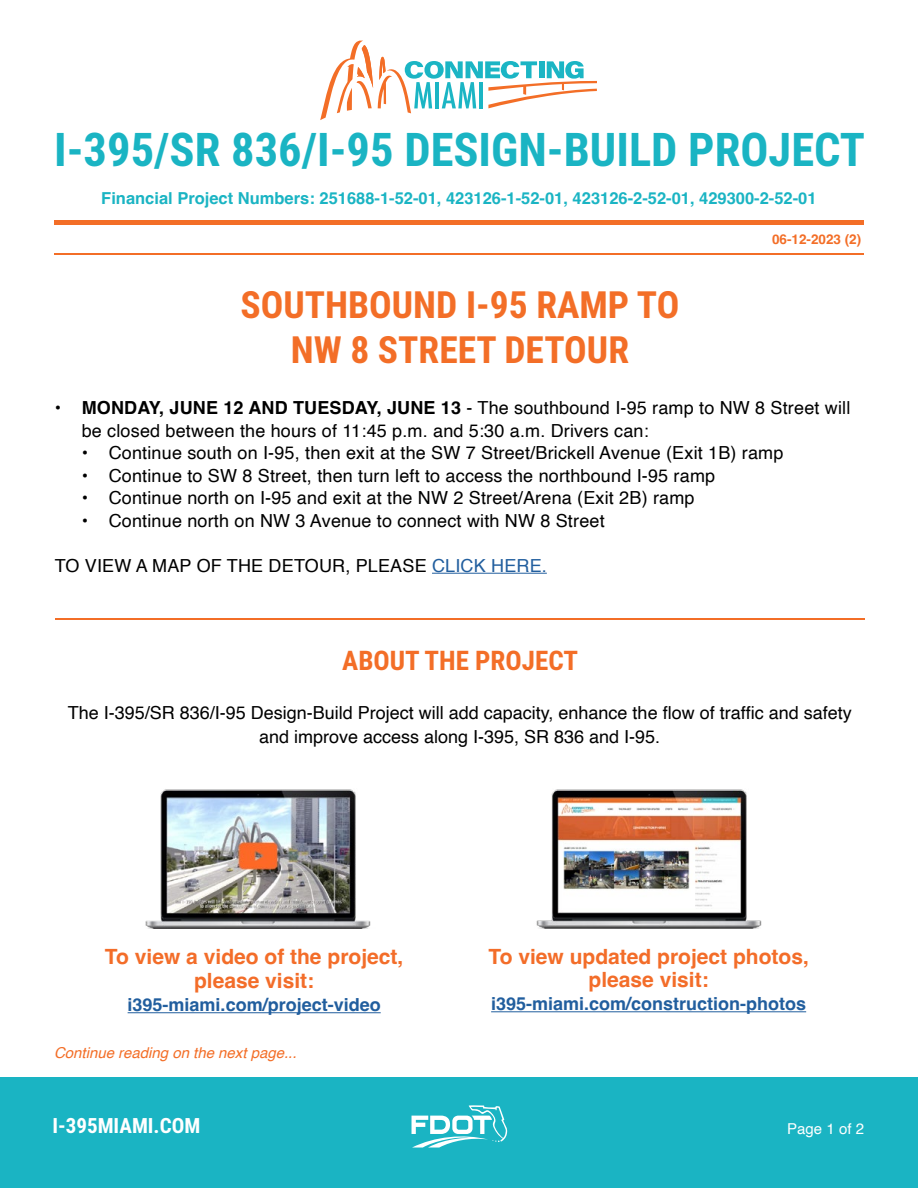
<style>
.page{position:relative;width:918px;height:1188px;background:#fff}
.page>*{position:absolute;margin:0;border:0;box-sizing:border-box;transform-origin:0 0}
.t1{font:700 46.5px "Roboto Condensed";color:#1ab4c3}
.t2{font:700 37.5px/45px "Roboto Condensed";color:#f36e27;text-align:center}
.t3{font:700 27px "Roboto Condensed";color:#f36e27}
.t4{font:700 21px/24px "Helvetica";color:#f36d29;text-align:center}
.t5{font:700 21px "Roboto Condensed";color:#fff}
.t6{font:18px/22.5px "Helvetica";letter-spacing:.01em;color:#000}
.t7{font:700 18px "Helvetica";color:#215e9e}
.t8{font:700 16.5px "Helvetica";color:#1ab4c3}
.t9{font:italic 15px "Helvetica";color:#f36e27}
.t10{font:15px "Helvetica";color:#fff}
.t11{font:700 13.5px "Helvetica";color:#f36e27}
.s1{font-weight:700}
.s2{color:#215e9e}
</style>
<div class="page">
<div style="left:0;top:1077px;width:918px;height:111px;background:#1ab4c3"></div>
<svg style="left:412px;top:1105px;width:95px;height:43px"></svg>
<svg style="left:320px;top:41px;width:277px;height:79px"></svg>
<hr style="left:54px;top:220px;width:810px;height:4px;background:#f36e27">
<hr style="left:54px;top:253px;width:810px;height:1px;background:#f36e27">
<hr style="left:432px;top:573px;width:115px;height:1px;background:#215e9e">
<hr style="left:55px;top:618px;width:810px;height:2px;background:#f36e27">
<hr style="left:128px;top:1012px;width:253px;height:1px;background:#215e9e">
<hr style="left:491px;top:1011px;width:315px;height:1px;background:#215e9e">
<img style="left:145px;top:789px;width:226px;height:139px">
<img style="left:536px;top:789px;width:226px;height:139px">
<h1 class="t1" style="left:54px;top:117px;width:813px">I-395/SR 836/I-95 DESIGN-BUILD PROJECT</h1>
<p class="t8" style="left:101px;top:188px;width:717px">Financial Project Numbers: 251688-1-52-01, 423126-1-52-01, 423126-2-52-01, 429300-2-52-01</p>
<h2 class="t2" style="left:240px;top:281px;width:440px">SOUTHBOUND I-95 RAMP TO<br>NW 8 STREET DETOUR</h2>
<p class="t11" style="left:772px;top:231px;width:91px">06-12-2023 (2)</p>
<p class="t6" style="left:82px;top:397px;width:770px;text-indent:-27px"><span class="s1">• MONDAY, JUNE 12 AND TUESDAY, JUNE 13</span> - The southbound I-95 ramp to NW 8 Street will be closed between the hours of 11:45 p.m. and 5:30 a.m. Drivers can:</p>
<p class="t6" style="left:82px;top:442px;width:703px">• Continue south on I-95, then exit at the SW 7 Street/Brickell Avenue (Exit 1B) ramp</p>
<p class="t6" style="left:82px;top:465px;width:635px">• Continue to SW 8 Street, then turn left to access the northbound I-95 ramp</p>
<p class="t6" style="left:82px;top:487px;width:614px">• Continue north on I-95 and exit at the NW 2 Street/Arena (Exit 2B) ramp</p>
<p class="t6" style="left:82px;top:510px;width:525px">• Continue north on NW 3 Avenue to connect with NW 8 Street</p>
<p class="t6" style="left:55px;top:555px;width:494px">TO VIEW A MAP OF THE DETOUR, PLEASE <span class="s2">CLICK HERE.</span></p>
<h3 class="t3" style="left:342px;top:642px;width:237px">ABOUT THE PROJECT</h3>
<p class="t6" style="left:68px;top:701px;width:786px;line-height:24px;text-align:center">The I-395/SR 836/I-95 Design-Build Project will add capacity, enhance the flow of traffic and safety and improve access along I-395, SR 836 and I-95.</p>
<p class="t4" style="left:105px;top:947px;width:300px">To view a video of the project, please visit:</p>
<p class="t7" style="left:128px;top:994px;width:255px">i395-miami.com/project-video</p>
<p class="t9" style="left:54px;top:1041px;width:244px">Continue reading on the next page...</p>
<p class="t4" style="left:488px;top:948px;width:322px;line-height:23.1px">To view updated project photos, please visit:</p>
<p class="t7" style="left:491px;top:993px;width:317px">i395-miami.com/construction-photos</p>
<p class="t5" style="left:52px;top:1111px;width:149px">I-395MIAMI.COM</p>
<p class="t10" style="left:787px;top:1117px;width:78px">Page 1 of 2</p>
</div>
